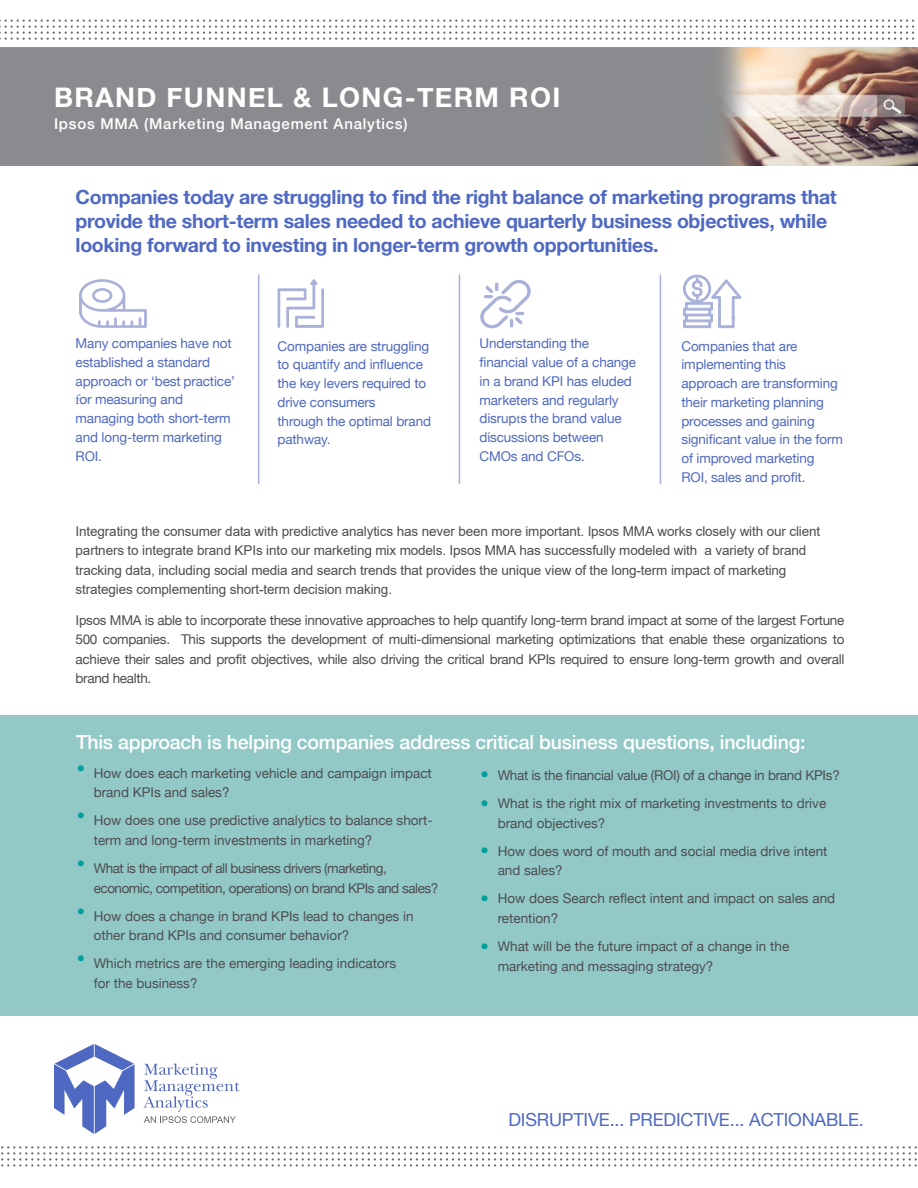
<style>
.page{position:relative;width:918px;height:1188px;background:#fff}
.page>*{position:absolute;margin:0;border:0;box-sizing:border-box;transform-origin:0 0}
.t1{font:700 27px "Helvetica Neue";letter-spacing:.05em;color:#fff}
.t2{font:700 19.5px/24px "Helvetica Neue";letter-spacing:-.015em;color:#4f68c1}
.t3{font:500 19.5px "Helvetica Neue";letter-spacing:-.01em;color:#fff}
.t4{font:18px "Helvetica Neue";letter-spacing:-.01em;color:#4f68c1}
.t5{font:500 15px "Helvetica Neue";letter-spacing:.05em;color:#fff}
.t6{font:13.5px/19.5px "Helvetica Neue";color:#4d4d4f}
.t7{font:13.5px/18.8px "Helvetica Neue";letter-spacing:-.01em;color:#4f68c1}
.t8{font:13.5px/19.5px "Arial";letter-spacing:-.01em;color:#4d4d4f}
.t9{font:13.5px/19.5px "Helvetica Neue";letter-spacing:-.035em;color:#4d4d4f}
.t10{font:13.5px "Helvetica Neue";letter-spacing:-.02em;color:#4d4d4f}
.s1{font-family:"Minion Pro"}
.s2{font-family:"Arial"}
.s3{font-weight:700;font-size:27px;color:#00a09c}
</style>
<div class="page">
<img style="left:0;top:47px;width:918px;height:119px">
<svg style="left:0;top:19px;width:915px;height:21px"></svg>
<svg style="left:1px;top:1146px;width:916px;height:21px"></svg>
<svg style="left:143px;top:1063px;width:97px;height:60px"></svg>
<svg style="left:54px;top:1044px;width:81px;height:90px"></svg>
<div style="left:0;top:716px;width:918px;height:300px;background:#92c8c6"></div>
<svg style="left:79px;top:279px;width:68px;height:49px"></svg>
<hr style="left:459px;top:274px;width:1px;height:210px;background:#a9b1da">
<hr style="left:258px;top:274px;width:1px;height:210px;background:#a9b1da">
<hr style="left:660px;top:274px;width:1px;height:210px;background:#a9b1da">
<svg style="left:278px;top:279px;width:46px;height:49px"></svg>
<svg style="left:683px;top:275px;width:58px;height:53px"></svg>
<svg style="left:480px;top:280px;width:51px;height:49px"></svg>
<h1 class="t1" style="left:54px;top:76px;width:508px">BRAND FUNNEL &amp; LONG-TERM ROI</h1>
<p class="t5" style="left:54px;top:111px;width:355px">Ipsos MMA (Marketing Management Analytics)</p>
<p class="t2" style="left:76px;top:186px;width:763px">Companies today are struggling to find the right balance of marketing programs that provide the short-term sales needed to achieve quarterly business objectives, while looking forward to investing in longer-term growth opportunities.</p>
<p class="t7" style="left:76px;top:335px;width:161px">Many companies have not established a standard approach or ‘best practice’ <span class="s1">f</span>or measuring and managing both short-term and long-term marketing<br>ROI.</p>
<p class="t7" style="left:278px;top:337px;width:155px">Companies are struggling to quantify and influence the key levers required to drive consumers<br>through the optimal brand pathway.</p>
<p class="t7" style="left:479px;top:335px;width:158px">Understanding the financial value of a change in a brand KPI has eluded markete<span class="s2">rs</span> and regularly disrup<span class="s1">t</span><span class="s2">s</span> the brand value discussions between<br>CMOs and CFOs.</p>
<p class="t7" style="left:681px;top:337px;width:163px">Companies that are implementing this approach are transforming their marketing planning processes and gaining significant value in the form of improved marketing<br>ROI, sales and profit.</p>
<p class="t8" style="left:76px;top:521px;width:746px">Integrating the consumer data with predictive analytics has never been more important. Ipsos MMA works closely with our client partners to integrate brand KPIs into our marketing mix models. Ipsos MMA has successfully modeled with a variety of brand tracking data, including social media and search trends that provides the unique view of the long-term impact of marketing strategies complementing short-term decision making.</p>
<p class="t6" style="left:76px;top:611px;width:770px;text-align:justify"><span class="s2">Ipsos</span> MMA is able to incorporate these innovative approaches to help quantify long-term brand impact at some of the largest Fortune 500 companies. This supports the development of multi-dimensional marketing optimizations that enable these organizations to achieve their sales and profit objectives, while also driving the critical brand KPIs required to ensure long-term growth and overall brand health.</p>
<h2 class="t3" style="left:76px;top:726px;width:731px">This approach is helping companies address critical business questions, including:</h2>
<p class="t6" style="left:94px;top:764px;width:340px;text-indent:-18px"><span class="s3">•</span> How <span class="s2">does</span> each marketing vehicle and campaign impact brand KPIs and sales?</p>
<p class="t6" style="left:94px;top:812px;width:340px;text-indent:-18px"><span class="s3">•</span> How <span class="s2">does one</span> use predictive analytics to balance short&shy;term and long-term investments in marketing?</p>
<p class="t9" style="left:94px;top:859px;width:346px;text-indent:-18px"><span class="s3">•</span> What is the impact of all business drivers (marketing, economic, competition, operations) on brand KPIs and sales?</p>
<p class="t6" style="left:94px;top:907px;width:321px;text-indent:-18px"><span class="s3">•</span> How does a change in brand KPIs lead to changes in other brand KPIs and consumer behavior?</p>
<p class="t6" style="left:94px;top:955px;width:304px;text-indent:-18px"><span class="s3">•</span> Which metrics are the emerging leading indicators for the business?</p>
<p class="t10" style="left:480px;top:765px;width:361px"><span class="s3">•</span> What is the financial value (ROI) of a change in brand KPIs?</p>
<p class="t6" style="left:498px;top:794px;width:330px;text-indent:-18px"><span class="s3">•</span> What is the right mix of marketing investments to drive brand objectives?</p>
<p class="t6" style="left:498px;top:842px;width:331px;text-indent:-18px"><span class="s3">•</span> How does word of mouth and social media drive intent and sales?</p>
<p class="t6" style="left:498px;top:890px;width:339px;text-indent:-18px"><span class="s3">•</span> How does Search reflect intent and impact on sales and retention?</p>
<p class="t6" style="left:498px;top:937px;width:293px;text-indent:-18px"><span class="s3">•</span> What will be the future impact of a change in the marketing and messaging strategy?</p>
<h3 class="t4" style="left:508px;top:1106px;width:357px">DISRUPTIVE... PREDICTIVE... ACTIONABLE.</h3>
</div>
